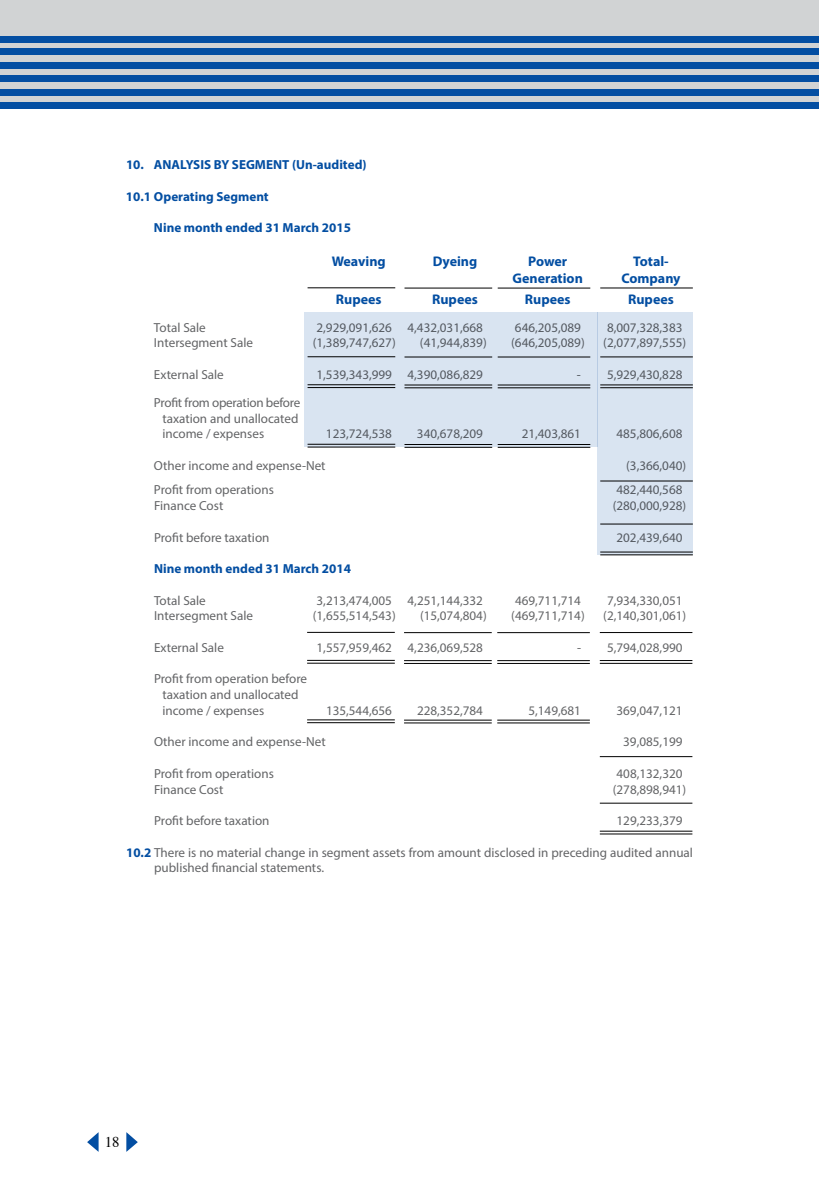
<style>
.page{position:relative;width:819px;height:1197px;background:#fff}
.page>*{position:absolute;margin:0;border:0;box-sizing:border-box;transform-origin:0 0}
.t1{font:14.88px "Times";color:#000}
.t2{font:700 14px "Myriad Pro";color:#034ea2}
.t3{font:13.12px/15.8px "Myriad Pro";color:#636466}
.t4{font:700 13.12px "Myriad Pro";color:#034ea2}
.s1{font-weight:700;color:#034ea2}
</style>
<div class="page">
<div style="left:0;top:0;width:819px;height:109px;background:#d1d3d4"></div>
<div style="left:0;top:36px;width:819px;height:6px;background:#034ea2"></div>
<div style="left:0;top:49px;width:819px;height:6px;background:#034ea2"></div>
<div style="left:0;top:62px;width:819px;height:7px;background:#034ea2"></div>
<div style="left:0;top:75px;width:819px;height:7px;background:#034ea2"></div>
<div style="left:0;top:89px;width:819px;height:7px;background:#034ea2"></div>
<div style="left:0;top:102px;width:819px;height:7px;background:#034ea2"></div>
<svg style="left:126px;top:1132px;width:12px;height:20px"></svg>
<svg style="left:87px;top:1132px;width:12px;height:20px"></svg>
<div style="left:597px;top:313px;width:96px;height:242px;background:#d9e4f1"></div>
<div style="left:304px;top:313px;width:293px;height:134px;background:#d9e4f1"></div>
<hr style="left:600px;top:356px;width:93px;height:1px;background:#000">
<hr style="left:498px;top:357px;width:92px;height:1px;background:#000">
<hr style="left:405px;top:357px;width:87px;height:1px;background:#000">
<hr style="left:308px;top:356px;width:87px;height:1px;background:#000">
<hr style="left:600px;top:288px;width:93px;height:1px;background:#000">
<hr style="left:498px;top:288px;width:92px;height:1px;background:#000">
<hr style="left:405px;top:288px;width:87px;height:1px;background:#000">
<hr style="left:308px;top:287px;width:87px;height:1px;background:#000">
<hr style="left:600px;top:524px;width:93px;height:1px;background:#000">
<hr style="left:600px;top:481px;width:93px;height:1px;background:#000">
<hr style="left:600px;top:384px;width:93px;height:1px;background:#000">
<hr style="left:498px;top:385px;width:92px;height:1px;background:#000">
<hr style="left:405px;top:385px;width:87px;height:1px;background:#000">
<hr style="left:308px;top:384px;width:87px;height:1px;background:#000">
<hr style="left:600px;top:552px;width:93px;height:1px;background:#000">
<hr style="left:600px;top:387px;width:93px;height:1px;background:#000">
<hr style="left:498px;top:387px;width:92px;height:1px;background:#000">
<hr style="left:405px;top:387px;width:87px;height:1px;background:#000">
<hr style="left:308px;top:387px;width:87px;height:1px;background:#000">
<hr style="left:600px;top:554px;width:93px;height:1px;background:#000">
<hr style="left:498px;top:444px;width:92px;height:1px;background:#000">
<hr style="left:405px;top:444px;width:87px;height:1px;background:#000">
<hr style="left:308px;top:444px;width:87px;height:1px;background:#000">
<hr style="left:498px;top:447px;width:92px;height:1px;background:#000">
<hr style="left:405px;top:447px;width:87px;height:1px;background:#000">
<hr style="left:308px;top:447px;width:87px;height:1px;background:#000">
<hr style="left:600px;top:632px;width:92px;height:1px;background:#000">
<hr style="left:497px;top:632px;width:93px;height:1px;background:#000">
<hr style="left:404px;top:632px;width:88px;height:1px;background:#000">
<hr style="left:307px;top:632px;width:88px;height:1px;background:#000">
<hr style="left:600px;top:803px;width:92px;height:1px;background:#000">
<hr style="left:600px;top:756px;width:92px;height:1px;background:#000">
<hr style="left:600px;top:660px;width:92px;height:1px;background:#000">
<hr style="left:497px;top:660px;width:93px;height:1px;background:#000">
<hr style="left:404px;top:660px;width:88px;height:1px;background:#000">
<hr style="left:307px;top:660px;width:88px;height:1px;background:#000">
<hr style="left:600px;top:831px;width:92px;height:1px;background:#000">
<hr style="left:600px;top:663px;width:92px;height:1px;background:#000">
<hr style="left:497px;top:663px;width:93px;height:1px;background:#000">
<hr style="left:404px;top:663px;width:88px;height:1px;background:#000">
<hr style="left:307px;top:663px;width:88px;height:1px;background:#000">
<hr style="left:600px;top:834px;width:92px;height:1px;background:#000">
<hr style="left:497px;top:720px;width:93px;height:1px;background:#000">
<hr style="left:404px;top:720px;width:88px;height:1px;background:#000">
<hr style="left:307px;top:719px;width:88px;height:1px;background:#000">
<hr style="left:497px;top:723px;width:93px;height:1px;background:#000">
<hr style="left:404px;top:723px;width:88px;height:1px;background:#000">
<hr style="left:307px;top:722px;width:88px;height:1px;background:#000">
<p class="t4" style="left:126px;top:156px;width:28px">10. ANA</p>
<p class="t4" style="left:180px;top:156px;width:13px">LYSIS</p>
<p class="t4" style="left:214px;top:156px;width:61px">BYSEGMENT</p>
<p class="t4" style="left:292px;top:156px;width:76px">(Un-audited)</p>
<p class="t4" style="left:126px;top:188px;width:144px">10.1 Operating Segment</p>
<p class="t4" style="left:126px;top:219px;width:20px">N</p>
<p class="t4" style="left:163px;top:219px;width:189px">ine month ended 31 March 2015</p>
<p class="t2" style="left:332px;top:252px;width:84px">Weaving D</p>
<p class="t2" style="left:443px;top:252px;width:66px">yeing P</p>
<p class="t2" style="left:536px;top:252px;width:69px">ower T</p>
<p class="t2" style="left:640px;top:252px;width:30px">otal-</p>
<p class="t2" style="left:287px;top:269px;width:48px">G</p>
<p class="t2" style="left:522px;top:269px;width:85px">eneration C</p>
<p class="t2" style="left:629px;top:269px;width:53px">ompany</p>
<p class="t2" style="left:287px;top:290px;width:20px">R</p>
<p class="t2" style="left:344px;top:290px;width:68px">upees R</p>
<p class="t2" style="left:440px;top:290px;width:66px">upees R</p>
<p class="t2" style="left:533px;top:290px;width:72px">upees R</p>
<p class="t2" style="left:636px;top:290px;width:39px">upees</p>
<p class="t3" style="left:154px;top:319px;width:53px">Total Sale</p>
<p class="t3" style="left:317px;top:319px;width:168px">2,929,091,626 4,432,031,668</p>
<p class="t3" style="left:515px;top:319px;width:68px">646,205,089</p>
<p class="t3" style="left:607px;top:319px;width:77px">8,007,328,383</p>
<p class="t3" style="left:154px;top:335px;width:101px">Intersegment Sale</p>
<p class="t3" style="left:313px;top:335px;width:84px">(1,389,747,627)</p>
<p class="t3" style="left:420px;top:335px;width:68px">(41,944,839)</p>
<p class="t3" style="left:511px;top:335px;width:75px">(646,205,089)</p>
<p class="t3" style="left:603px;top:335px;width:84px">(2,077,897,555)</p>
<p class="t3" style="left:154px;top:366px;width:71px">External Sale</p>
<p class="t3" style="left:317px;top:366px;width:168px">1,539,343,999 4,390,086,829</p>
<p class="t3" style="left:577px;top:366px;width:107px">- 5,929,430,828</p>
<p class="t3" style="left:162px;top:394px;width:139px;text-indent:-8px">Profit from operation before taxation and unallocated income / expenses</p>
<p class="t3" style="left:326px;top:426px;width:68px">123,724,538</p>
<p class="t3" style="left:417px;top:426px;width:68px">340,678,209</p>
<p class="t3" style="left:522px;top:426px;width:61px">21,403,861</p>
<p class="t3" style="left:616px;top:426px;width:68px">485,806,608</p>
<p class="t3" style="left:154px;top:457px;width:173px">Other income and expense-Net</p>
<p class="t3" style="left:626px;top:457px;width:62px">(3,366,040)</p>
<p class="t3" style="left:154px;top:482px;width:121px">Profit from operations</p>
<p class="t3" style="left:616px;top:482px;width:68px">482,440,568</p>
<p class="t3" style="left:154px;top:498px;width:71px">Finance Cost</p>
<p class="t3" style="left:613px;top:498px;width:75px">(280,000,928)</p>
<p class="t3" style="left:154px;top:529px;width:117px">Profit before taxation</p>
<p class="t3" style="left:617px;top:529px;width:68px">202,439,640</p>
<p class="t4" style="left:154px;top:560px;width:199px">Nine month ended 31 March 2014</p>
<p class="t3" style="left:154px;top:592px;width:53px">Total Sale</p>
<p class="t3" style="left:317px;top:592px;width:168px">3,213,474,005 4,251,144,332</p>
<p class="t3" style="left:515px;top:592px;width:68px">469,711,714</p>
<p class="t3" style="left:607px;top:592px;width:77px">7,934,330,051</p>
<p class="t3" style="left:154px;top:608px;width:101px">Intersegment Sale</p>
<p class="t3" style="left:313px;top:608px;width:84px">(1,655,514,543)</p>
<p class="t3" style="left:420px;top:608px;width:68px">(15,074,804)</p>
<p class="t3" style="left:511px;top:608px;width:75px">(469,711,714)</p>
<p class="t3" style="left:603px;top:608px;width:84px">(2,140,301,061)</p>
<p class="t3" style="left:154px;top:639px;width:71px">External Sale</p>
<p class="t3" style="left:317px;top:639px;width:168px">1,557,959,462 4,236,069,528</p>
<p class="t3" style="left:577px;top:639px;width:107px">- 5,794,028,990</p>
<p class="t3" style="left:162px;top:671px;width:146px;text-indent:-8px">Profit from operation before taxation and unallocated income / expenses</p>
<p class="t3" style="left:326px;top:702px;width:68px">135,544,656</p>
<p class="t3" style="left:417px;top:702px;width:68px">228,352,784</p>
<p class="t3" style="left:528px;top:702px;width:54px">5,149,681</p>
<p class="t3" style="left:617px;top:702px;width:68px">369,047,121</p>
<p class="t3" style="left:154px;top:734px;width:173px">Other income and expense-Net</p>
<p class="t3" style="left:623px;top:734px;width:61px">39,085,199</p>
<p class="t3" style="left:154px;top:765px;width:121px">Profit from operations</p>
<p class="t3" style="left:617px;top:765px;width:68px">408,132,320</p>
<p class="t3" style="left:154px;top:781px;width:71px">Finance Cost</p>
<p class="t3" style="left:613px;top:781px;width:75px">(278,898,941)</p>
<p class="t3" style="left:154px;top:813px;width:117px">Profit before taxation</p>
<p class="t3" style="left:617px;top:813px;width:68px">129,233,379</p>
<p class="t3" style="left:154px;top:844px;width:540px;text-indent:-28px"><span class="s1">10.2</span> There is no material change in segment assets from amount disclosed in preceding audited annual published financial statements.</p>
<p class="t1" style="left:105px;top:1129px;width:16px">18</p>
</div>
